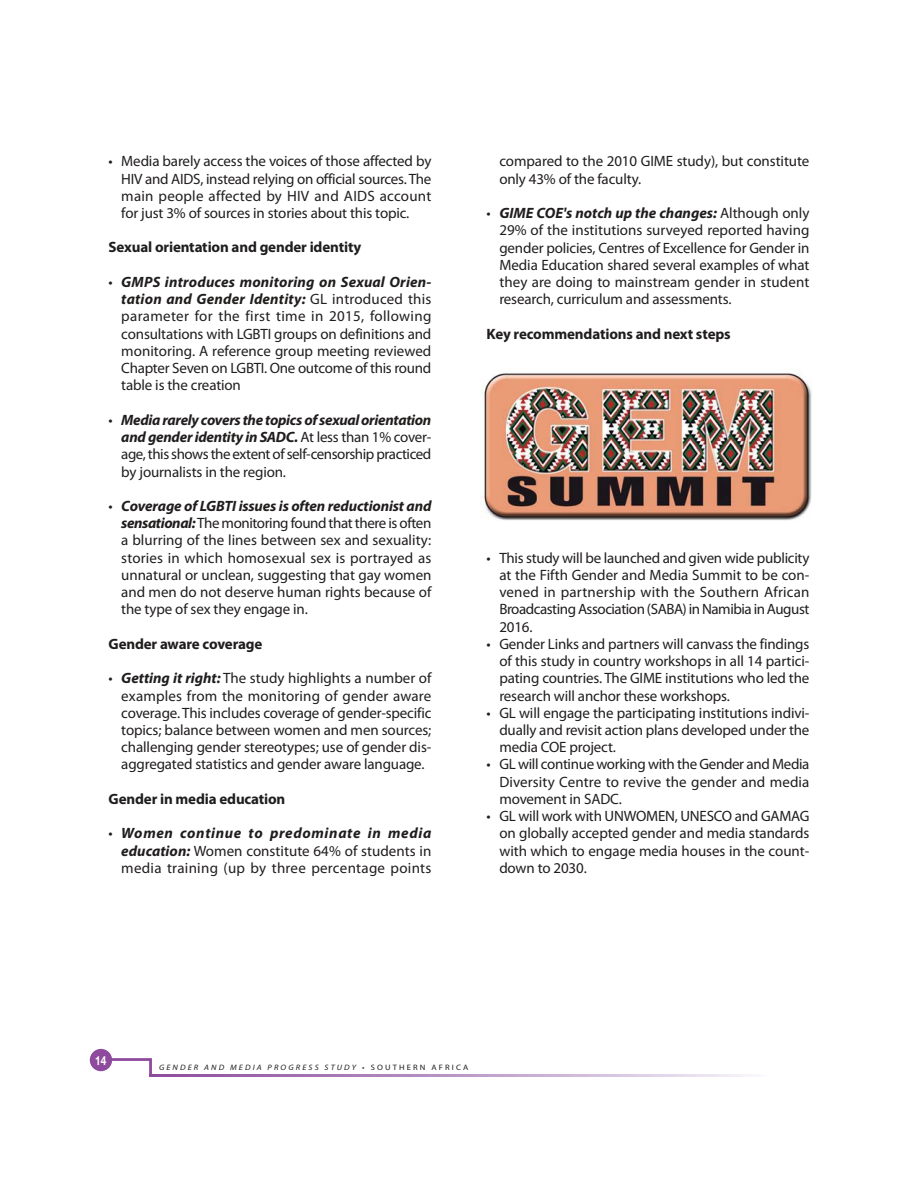
<style>
.page{position:relative;width:918px;height:1188px;background:#fff}
.page>*{position:absolute;margin:0;border:0;box-sizing:border-box;transform-origin:0 0}
.t1{font:15px/17.2px "Myriad Pro";letter-spacing:-.01em;color:#201d1d;text-align:justify}
.t2{font:700 15px "Myriad Pro";letter-spacing:-.01em;color:#201d1d}
.t3{font:700 12.45px "Helvetica Neue";color:#fff;scale:.8 1}
.t4{font:italic 7.8px "Myriad Pro";letter-spacing:.25em;color:#201d1d;scale:1.09 1}
.s1{font-weight:700;font-style:italic}
.s2{font-style:normal}
</style>
<div class="page">
<div style="left:88px;top:1047px;width:26px;height:26px;background:#8e4a9d;border-radius:50%"></div>
<div style="left:87px;top:1046px;width:28px;height:28px;border:3px solid #fff;border-radius:50%"></div>
<svg style="left:153px;top:1074px;width:597px;height:3px;background:#bc9ac8"></svg>
<svg style="left:108px;top:1057px;width:45px;height:20px"></svg>
<img style="left:481px;top:373px;width:331px;height:148px">
<p class="t1" style="left:121px;top:154px;width:312px;text-indent:-13px">• Media barely access the voices of those affected by HIV and AIDS, instead relying on official sources. The main people affected by HIV and AIDS account for just 3% of sources in stories about this topic.</p>
<p class="t2" style="left:109px;top:242px;width:254px">Sexual orientation and gender identity</p>
<p class="t1" style="left:121px;top:274px;width:312px;text-indent:-13px">• <span class="s1">GMPS introduces monitoring on Sexual Orien&shy;tation and Gender Identity:</span> GL introduced this parameter for the first time in 2015, following consultations with LGBTI groups on definitions and monitoring. A reference group meeting reviewed Chapter Seven on LGBTI. One outcome of this round table is the creation</p>
<p class="t1" style="left:121px;top:412px;width:312px;text-indent:-13px">• <span class="s1">Media rarely covers the topics of sexual orientation and gender identity in SADC.</span> At less than 1% cover&shy;age, this shows the extent of self-censorship practiced by journalists in the region.</p>
<p class="t1" style="left:121px;top:498px;width:312px;text-indent:-13px">• <span class="s1">Coverage of LGBTI issues is often reductionist and sensational:</span> The monitoring found that there is often a blurring of the lines between sex and sexuality: stories in which homosexual sex is portrayed as unnatural or unclean, suggesting that gay women and men do not deserve human rights because of the type of sex they engage in.</p>
<p class="t2" style="left:109px;top:638px;width:155px">Gender aware coverage</p>
<p class="t1" style="left:121px;top:671px;width:312px;text-indent:-13px">• <span class="s1">Getting it right:</span> The study highlights a number of examples from the monitoring of gender aware coverage. This includes coverage of gender-specific topics; balance between women and men sources; challenging gender stereotypes; use of gender dis&shy;aggregated statistics and gender aware language.</p>
<p class="t2" style="left:109px;top:793px;width:178px">Gender in media education</p>
<p class="t1" style="left:121px;top:826px;width:312px;text-indent:-13px">• <span class="s1">Women continue to predominate in media education:</span> Women constitute 64% of students in media training (up by three percentage points</p>
<p class="t1" style="left:499px;top:154px;width:312px">compared to the 2010 GIME study), but constitute only 43% of the faculty.</p>
<p class="t1" style="left:499px;top:205px;width:312px;text-indent:-13px">• <span class="s1">GIME COE's notch up the changes:</span> Although only 29% of the institutions surveyed reported having gender policies, Centres of Excellence for Gender in Media Education shared several examples of what they are doing to mainstream gender in student research, curriculum and assessments.</p>
<p class="t2" style="left:487px;top:328px;width:246px">Key recommendations and next steps</p>
<p class="t1" style="left:499px;top:550px;width:312px;text-indent:-13px">• This study will be launched and given wide publicity at the Fifth Gender and Media Summit to be con&shy;vened in partnership with the Southern African Broadcasting Association (SABA) in Namibia in August 2016.</p>
<p class="t1" style="left:499px;top:636px;width:312px;text-indent:-13px">• Gender Links and partners will canvass the findings of this study in country workshops in all 14 partici&shy;pating countries. The GIME institutions who led the research will anchor these workshops.</p>
<p class="t1" style="left:499px;top:705px;width:312px;text-indent:-13px">• GL will engage the participating institutions indivi&shy;dually and revisit action plans developed under the media COE project.</p>
<p class="t1" style="left:499px;top:757px;width:312px;text-indent:-13px">• GL will continue working with the Gender and Media Diversity Centre to revive the gender and media movement in SADC.</p>
<p class="t1" style="left:499px;top:808px;width:312px;text-indent:-13px">• GL will work with UNWOMEN, UNESCO and GAMAG on globally accepted gender and media standards with which to engage media houses in the count&shy;down to 2030.</p>
<p class="t3" style="left:95px;top:1056px;width:15px">14</p>
<p class="t4" style="left:159px;top:1064px;width:285px">GENDER AND MEDIA PROGRESS STUDY <span class="s2">• SOUTHERN AFRICA</span></p>
</div>
